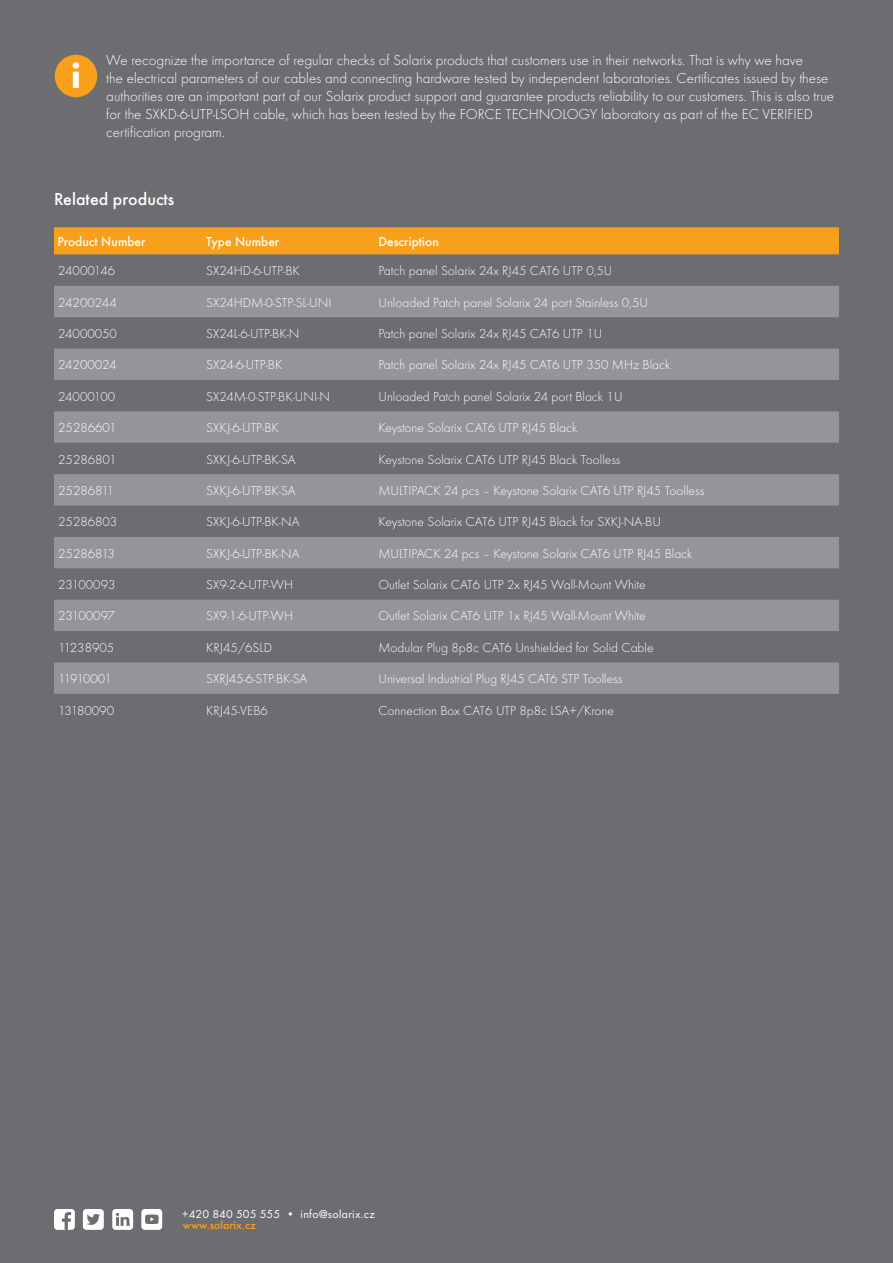
<style>
.page{position:relative;width:893px;height:1263px;background:#6c6d70}
.page>*{position:absolute;margin:0;border:0;box-sizing:border-box;transform-origin:0 0}
.t1{font:700 36px "Futura TEE";color:#fff}
.t2{font:500 18px "Futura TEE";color:#fff}
.t3{font:15px/18px "Futura TEE Ligh";color:#fff}
.t4{font:13.5px "Futura TEE Ligh";color:#fff}
.t5{font:500 13.5px "Futura TEE";color:#fff}
.t6{font:13.5px "Futura TEE Ligh";letter-spacing:-.065em;color:#fff}
.t7{font:12px "Futura TEE";letter-spacing:.025em;color:#fff}
.t8{font:500 12px "Futura TEE";color:#f89f1c}
</style>
<div class="page">
<svg style="left:141px;top:1209px;width:21px;height:21px"></svg>
<svg style="left:54px;top:1209px;width:21px;height:21px"></svg>
<svg style="left:112px;top:1209px;width:21px;height:21px"></svg>
<svg style="left:83px;top:1209px;width:21px;height:21px"></svg>
<div style="left:54px;top:227px;width:785px;height:27px;background:#f89f1c"></div>
<svg style="left:54px;top:286px;width:785px;height:408px;fill:#939598"></svg>
<div style="left:55px;top:55px;width:42px;height:42px;background:#f89f1c;border-radius:50%"></div>
<h1 class="t1" style="left:71px;top:54px;width:11px">i</h1>
<p class="t3" style="left:106px;top:51px;width:729px">We recognize the importance of regular checks of Solarix products that customers use in their networks. That is why we have<br>the electrical parameters of our cables and connecting hardware tested by independent laboratories. Certificates issued by these authorities are an important part of our Solarix product support and guarantee products reliability to our customers. This is also true for the SXKD-6-UTP-LSOH cable, which has been tested by the FORCE TECHNOLOGY laboratory as part of the EC VERIFIED certification program.</p>
<h2 class="t2" style="left:54px;top:188px;width:122px">Related products</h2>
<p class="t5" style="left:57px;top:233px;width:90px">Product Number</p>
<p class="t5" style="left:206px;top:233px;width:75px">Type Number</p>
<p class="t5" style="left:378px;top:233px;width:62px">Description</p>
<p class="t4" style="left:58px;top:263px;width:58px">24000146</p>
<p class="t4" style="left:206px;top:263px;width:95px">SX24HD-6-UTP-BK</p>
<p class="t4" style="left:378px;top:263px;width:235px">Patch panel Solarix 24x RJ45 CAT6 UTP 0,5U</p>
<p class="t4" style="left:58px;top:294px;width:60px">24200244</p>
<p class="t4" style="left:206px;top:294px;width:127px">SX24HDM-0-STP-SL-UNI</p>
<p class="t4" style="left:378px;top:294px;width:271px">Unloaded Patch panel Solarix 24 port Stainless 0,5U</p>
<p class="t4" style="left:58px;top:326px;width:60px">24000050</p>
<p class="t4" style="left:206px;top:326px;width:95px">SX24L-6-UTP-BK-N</p>
<p class="t4" style="left:378px;top:326px;width:225px">Patch panel Solarix 24x RJ45 CAT6 UTP 1U</p>
<p class="t4" style="left:58px;top:357px;width:60px">24200024</p>
<p class="t4" style="left:206px;top:357px;width:78px">SX24-6-UTP-BK</p>
<p class="t4" style="left:378px;top:357px;width:293px">Patch panel Solarix 24x RJ45 CAT6 UTP 350 MHz Black</p>
<p class="t4" style="left:58px;top:389px;width:59px">24000100</p>
<p class="t4" style="left:206px;top:389px;width:125px">SX24M-0-STP-BK-UNI-N</p>
<p class="t4" style="left:378px;top:389px;width:246px">Unloaded Patch panel Solarix 24 port Black 1U</p>
<p class="t4" style="left:58px;top:420px;width:60px">25286601</p>
<p class="t4" style="left:206px;top:420px;width:74px">SXKJ-6-UTP-BK</p>
<p class="t4" style="left:378px;top:420px;width:201px">Keystone Solarix CAT6 UTP RJ45 Black</p>
<p class="t4" style="left:58px;top:451px;width:60px">25286801</p>
<p class="t4" style="left:206px;top:451px;width:91px">SXKJ-6-UTP-BK-SA</p>
<p class="t4" style="left:378px;top:451px;width:244px">Keystone Solarix CAT6 UTP RJ45 Black Toolless</p>
<p class="t4" style="left:58px;top:483px;width:57px">25286811</p>
<p class="t4" style="left:206px;top:483px;width:91px">SXKJ-6-UTP-BK-SA</p>
<p class="t4" style="left:378px;top:483px;width:327px">MULTIPACK 24 pcs – Keystone Solarix CAT6 UTP RJ45 Toolless</p>
<p class="t4" style="left:58px;top:514px;width:61px">25286803</p>
<p class="t4" style="left:206px;top:514px;width:95px">SXKJ-6-UTP-BK-NA</p>
<p class="t4" style="left:378px;top:514px;width:284px">Keystone Solarix CAT6 UTP RJ45 Black for SXKJ-NA-BU</p>
<p class="t4" style="left:58px;top:546px;width:58px">25286813</p>
<p class="t4" style="left:206px;top:546px;width:95px">SXKJ-6-UTP-BK-NA</p>
<p class="t4" style="left:378px;top:546px;width:316px">MULTIPACK 24 pcs – Keystone Solarix CAT6 UTP RJ45 Black</p>
<p class="t4" style="left:58px;top:577px;width:59px">23100093</p>
<p class="t4" style="left:206px;top:577px;width:88px">SX9-2-6-UTP-WH</p>
<p class="t4" style="left:378px;top:577px;width:269px">Outlet Solarix CAT6 UTP 2x RJ45 Wall-Mount White</p>
<p class="t4" style="left:58px;top:608px;width:58px">23100097</p>
<p class="t4" style="left:206px;top:608px;width:88px">SX9-1-6-UTP-WH</p>
<p class="t4" style="left:378px;top:608px;width:269px">Outlet Solarix CAT6 UTP 1x RJ45 Wall-Mount White</p>
<p class="t4" style="left:58px;top:640px;width:57px">11238905</p>
<p class="t4" style="left:206px;top:640px;width:67px">KRJ45/6SLD</p>
<p class="t4" style="left:378px;top:640px;width:277px">Modular Plug 8p8c CAT6 Unshielded for Solid Cable</p>
<p class="t6" style="left:58px;top:671px;width:55px">11910001</p>
<p class="t4" style="left:206px;top:671px;width:103px">SXRJ45-6-STP-BK-SA</p>
<p class="t4" style="left:378px;top:671px;width:245px">Universal Industrial Plug RJ45 CAT6 STP Toolless</p>
<p class="t4" style="left:58px;top:702px;width:57px">13180090</p>
<p class="t4" style="left:206px;top:702px;width:63px">KRJ45-VEB6</p>
<p class="t4" style="left:378px;top:702px;width:237px">Connection Box CAT6 UTP 8p8c LSA+/Krone</p>
<p class="t7" style="left:182px;top:1207px;width:194px">+420 840 505 555 • info@solarix.cz</p>
<p class="t8" style="left:183px;top:1218px;width:75px">www.solarix.cz</p>
</div>
